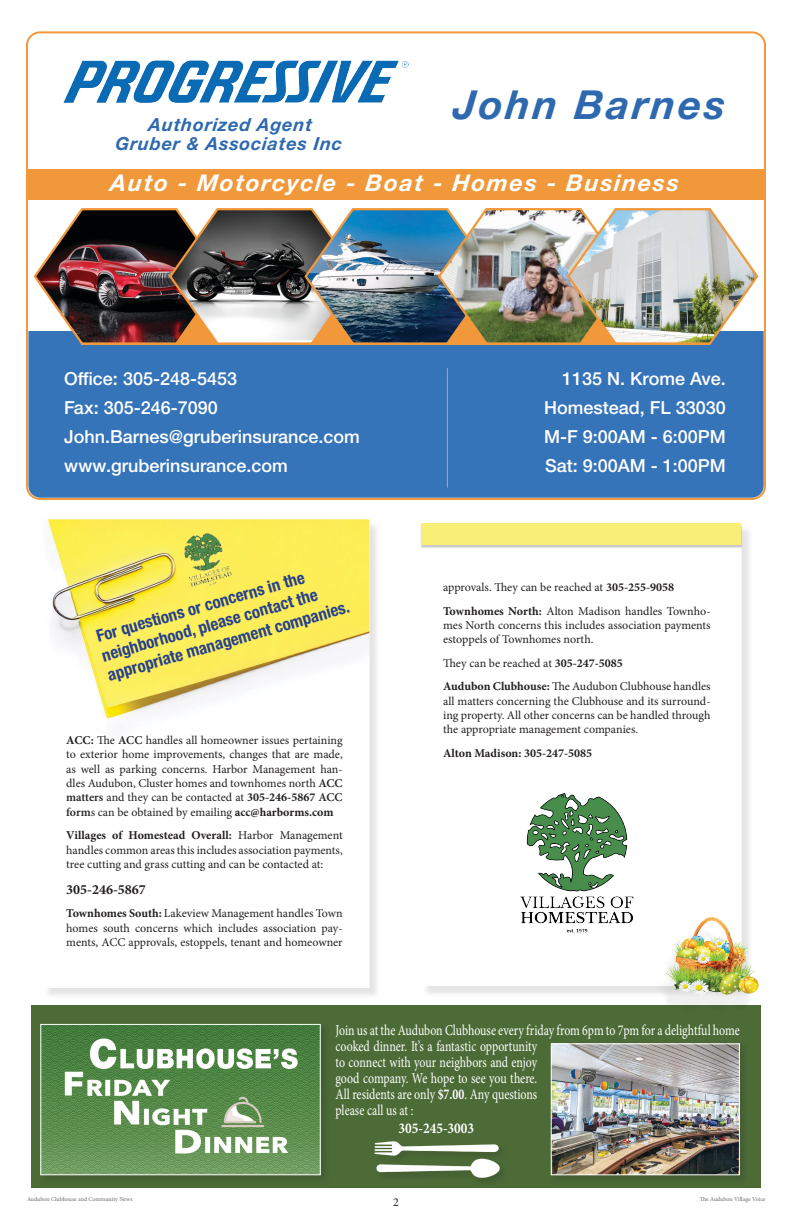
<style>
.page{position:relative;width:792px;height:1224px;background:#fff}
.page>*{position:absolute;margin:0;border:0;box-sizing:border-box;transform-origin:0 0}
.t1{font:italic 700 40px "Helvetica Neue LT Std";letter-spacing:.075em;color:#2e69af}
.t2{font:italic 700 23px "Helvetica Neue LT Std";letter-spacing:.08em;color:#fff}
.t3{font:500 18px "Helvetica Neue LTW1 G";color:#fff}
.t4{font:italic 700 18px "Helvetica Neue LT Std";letter-spacing:.05em;color:#2e69af}
.t5{font:700 condensed 16.9px "Helvetica Neue LTW1 G";color:#25408f}
.t6{font:15px/16px "Minion Pro";letter-spacing:-.005em;color:#fff;scale:.79 1}
.t7{font:700 15px "Minion Pro";color:#fff;scale:.89 1}
.t8{font:700 14px "Minion Pro";color:#231f20}
.t9{font:12px/14.4px "Minion Pro";letter-spacing:-.005em;color:#231f20;text-align:justify}
.t10{font:700 12px "Minion Pro";color:#231f20}
.t11{font:6px "Minion Pro";letter-spacing:-.005em;color:#6a6b6b}
.s1{font-weight:700}
.s2{font-weight:600}
</style>
<div class="page">
<div style="left:28px;top:258px;width:736px;height:240px;background:#3674ba;border-radius:12px"></div>
<div style="left:28px;top:169px;width:736px;height:31px;background:#f1983a"></div>
<img style="left:63px;top:61px;width:345px;height:42px">
<img style="left:32px;top:208px;width:728px;height:137px">
<hr style="left:447px;top:368px;width:1px;height:120px;background:#f1983a">
<div style="left:31px;top:1006px;width:730px;height:182px;background:#4c6b37"></div>
<div style="left:38px;top:1022px;width:293px;height:163px;background:#231f20;opacity:.21"></div>
<img style="left:42px;top:1026px;width:277px;height:147px">
<div style="left:40px;top:1024px;width:281px;height:151px;border:1px solid #fff"></div>
<div style="left:549px;top:1041px;width:200px;height:144px;background:#231f20;opacity:.21"></div>
<img style="left:553px;top:1045px;width:185px;height:128px">
<div style="left:551px;top:1043px;width:189px;height:132px;border:1px solid #fff"></div>
<img style="left:374px;top:1141px;width:128px;height:40px">
<div style="left:44px;top:521px;width:336px;height:479px;background:#231f20;opacity:.12"></div>
<img style="left:44px;top:519px;width:336px;height:469px">
<img style="left:426px;top:529px;width:323px;height:465px">
<img style="left:168px;top:524px;width:77px;height:71px">
<img style="left:493px;top:788px;width:169px;height:149px">
<div style="left:420px;top:524px;width:322px;height:25px;background:#231f20;opacity:.25"></div>
<div style="left:421px;top:523px;width:320px;height:22px;background:#f9ee76"></div>
<div style="left:654px;top:928px;width:98px;height:86px;background:#231f20;opacity:.07"></div>
<img style="left:666px;top:915px;width:92px;height:82px">
<p class="t1" style="left:453px;top:80px;width:273px">John Barnes</p>
<p class="t4" style="left:148px;top:113px;width:167px">Authorized Agent</p>
<p class="t4" style="left:115px;top:132px;width:230px">Gruber &amp; Associates Inc</p>
<p class="t2" style="left:110px;top:169px;width:570px">Auto - Motorcycle - Boat - Homes - Business</p>
<p class="t3" style="left:64px;top:368px;width:174px">Office: 305-248-5453</p>
<p class="t3" style="left:64px;top:397px;width:155px">Fax: 305-246-7090</p>
<p class="t3" style="left:64px;top:426px;width:297px">John.Barnes@gruberinsurance.com</p>
<p class="t3" style="left:64px;top:455px;width:225px">www.gruberinsurance.com</p>
<p class="t5" style="left:94px;top:627px;width:217px;rotate:-16deg">For questions or concerns in the</p>
<p class="t5" style="left:100px;top:646px;width:225px;rotate:-16deg">neighborhood, please contact the</p>
<p class="t5" style="left:105px;top:666px;width:252px;rotate:-16deg">appropriate management companies.</p>
<p class="t9" style="left:66px;top:733px;width:278px"><span class="s1">ACC:</span> The <span class="s2">ACC</span> handles all homeowner issues pertaining to exterior home improvements, changes that are made, as well as parking concerns. Harbor Management han&shy;dles Audubon, Cluster homes and townhomes north <span class="s2">ACC matters</span> and they can be contacted at <span class="s1">305-246-5867</span> <span class="s2">ACC form</span>s can be obtained by emailing <span class="s1">acc@harborms.com</span></p>
<p class="t9" style="left:66px;top:828px;width:278px"><span class="s1">Villages of Homestead Overall:</span> Harbor Management handles common areas this includes association payments, tree cutting and grass cutting and can be contacted at:</p>
<p class="t8" style="left:66px;top:880px;width:81px">305-246-5867</p>
<p class="t9" style="left:66px;top:906px;width:278px"><span class="s1">Townhomes South:</span> Lakeview Management handles Town homes south concerns which includes association pay&shy;ments, ACC approvals, estoppels, tenant and homeowner</p>
<p class="t3" style="left:562px;top:368px;width:165px">1135 N. Krome Ave.</p>
<p class="t3" style="left:544px;top:397px;width:183px">Homestead, FL 33030</p>
<p class="t3" style="left:544px;top:426px;width:183px">M-F 9:00AM - 6:00PM</p>
<p class="t3" style="left:545px;top:455px;width:182px">Sat: 9:00AM - 1:00PM</p>
<p class="t9" style="left:443px;top:580px;width:233px">approvals. They can be reached at <span class="s1">305-255-9058</span></p>
<p class="t9" style="left:443px;top:604px;width:269px"><span class="s1">Townhomes North:</span> Alton Madison handles Townho&shy;mes North concerns this includes association payments estoppels of Townhomes north.</p>
<p class="t9" style="left:443px;top:656px;width:181px">They can be reached at <span class="s1">305-247-5085</span></p>
<p class="t9" style="left:443px;top:679px;width:269px"><span class="s1">Audubon Clubhouse:</span> The Audubon Clubhouse handles all matters concerning the Clubhouse and its surround&shy;ing property. All other concerns can be handled through the appropriate management companies.</p>
<p class="t10" style="left:443px;top:745px;width:151px">Alton Madison: 305-247-5085</p>
<p class="t6" style="left:336px;top:1022px;width:513px">Join us at the Audubon Clubhouse every friday from 6pm to 7pm for a delightful home cooked dinner. It’s a fantastic opportunity<br>to connect with your neighbors and enjoy<br>good company. We hope to see you there.<br>All residents are only <span class="s1">$7.00</span>. Any questions<br>please call us at :</p>
<p class="t7" style="left:399px;top:1117px;width:87px">305-245-3003</p>
<p class="t11" style="left:27px;top:1195px;width:107px">Audubon Clubhouse and Community News</p>
<p class="t11" style="left:700px;top:1195px;width:67px">The Audubon Village Voice</p>
<p class="t9" style="left:393px;top:1195px;width:7px">2</p>
</div>
